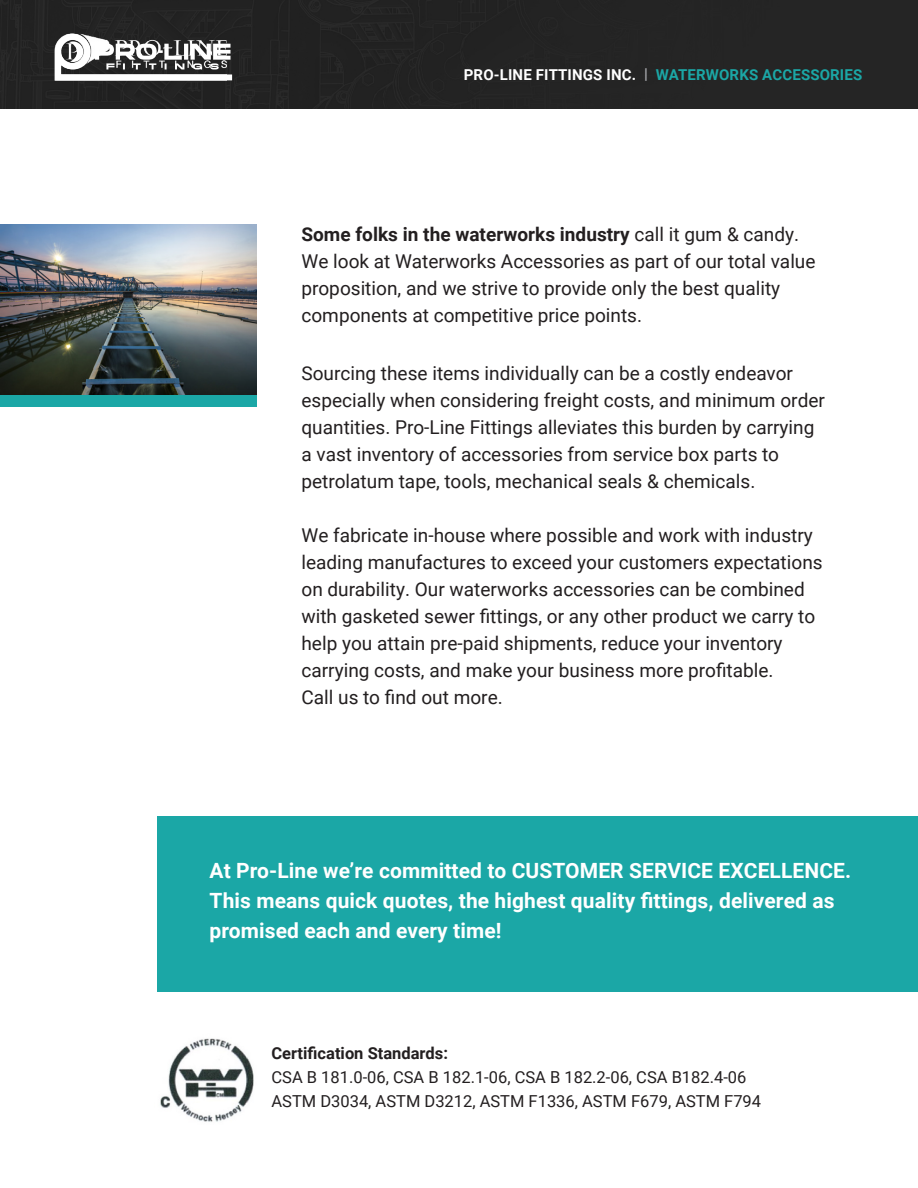
<style>
.page{position:relative;width:918px;height:1188px;background:#fff}
.page>*{position:absolute;margin:0;border:0;box-sizing:border-box;transform-origin:0 0}
.t1{font:700 21px/30px "Roboto";letter-spacing:.005em;color:#fff}
.t2{font:19.05px/27px "Roboto";color:#231f20}
.t3{font:16.5px/24px "Roboto";color:#231f20}
.t4{font:700 16.5px "Roboto";color:#231f20}
.t5{font:700 15px "Roboto";letter-spacing:.01em;color:#1ba7a6}
.s1{color:#fff}
.s2{color:#aaabaf}
.s3{font-weight:700}
</style>
<div class="page">
<div style="left:0;top:0;width:918px;height:108px;background:#242424"></div>
<img style="left:52px;top:29px;width:174px;height:57px">
<div style="left:158px;top:816px;width:760px;height:176px;background:#1ba7a6"></div>
<img style="left:160px;top:1038px;width:94px;height:84px">
<img style="left:0;top:225px;width:256px;height:170px">
<div style="left:0;top:395px;width:256px;height:12px;background:#1ba7a6"></div>
<svg style="left:52px;top:31px;width:186px;height:52px"></svg>
<p class="t5" style="left:464px;top:64px;width:400px"><span class="s1">PRO-LINE FITTINGS INC.</span> <span class="s2">|</span> WATERWORKS ACCESSORIES</p>
<p class="t2" style="left:302px;top:220px;width:516px"><span class="s3">Some folks in the waterworks industry</span> call it gum &amp; candy.<br>We look at Waterworks Accessories as part of our total value proposition, and we strive to provide only the best quality components at competitive price points.</p>
<p class="t2" style="left:302px;top:359px;width:525px">Sourcing these items individually can be a costly endeavor especially when considering freight costs, and minimum order quantities. Pro-Line Fittings alleviates this burden by carrying a vast inventory of accessories from service box parts to petrolatum tape, tools, mechanical seals &amp; chemicals.</p>
<p class="t2" style="left:302px;top:521px;width:523px">We fabricate in-house where possible and work with industry leading manufactures to exceed your customers expectations on durability. Our waterworks accessories can be combined with gasketed sewer fittings, or any other product we carry to help you attain pre-paid shipments, reduce your inventory carrying costs, and make your business more profitable.<br>Call us to find out more.</p>
<p class="t1" style="left:210px;top:855px;width:643px">At Pro-Line we’re committed to CUSTOMER SERVICE EXCELLENCE.<br>This means quick quotes, the highest quality fittings, delivered as promised each and every time!</p>
<p class="t4" style="left:272px;top:1042px;width:178px">Certification Standards:</p>
<p class="t3" style="left:272px;top:1065px;width:491px">CSA B 181.0-06, CSA B 182.1-06, CSA B 182.2-06, CSA B182.4-06<br>ASTM D3034, ASTM D3212, ASTM F1336, ASTM F679, ASTM F794</p>
</div>
